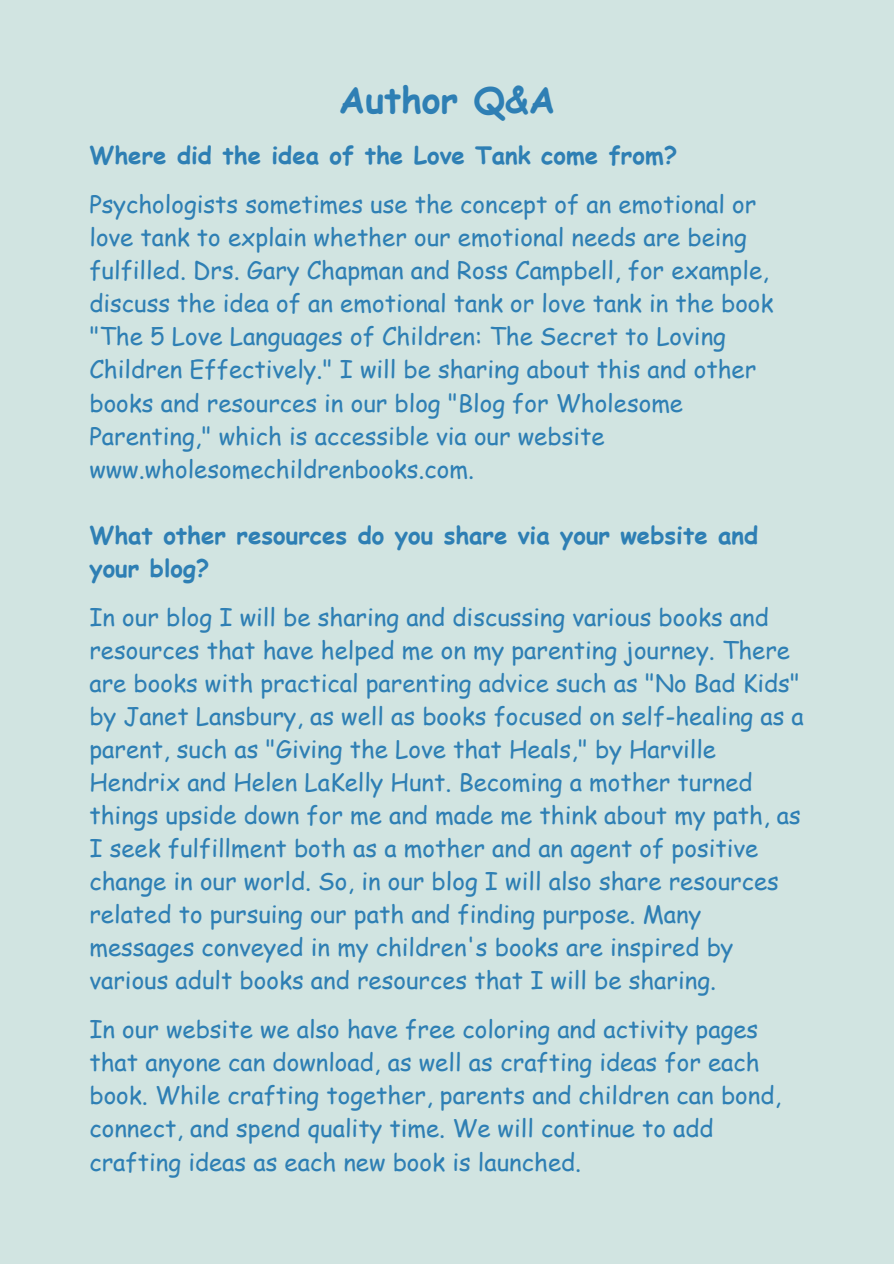
<style>
.page{position:relative;width:894px;height:1264px;background:#fff}
.page>*{position:absolute;margin:0;border:0;box-sizing:border-box;transform-origin:0 0}
.t1{font:700 36px "Comic Sans MS";color:#2e7fb4}
.t2{font:24px/33px "Comic Sans MS";color:#2e7fb4}
.t3{font:700 24px/33px "Comic Sans MS";color:#2e7fb4}
</style>
<div class="page">
<div style="left:0;top:0;width:893px;height:1263px;background:#d1e4e1"></div>
<p class="t1" style="left:339px;top:74px;width:218px">Author Q&amp;A</p>
<p class="t3" style="left:89px;top:138px;width:589px">Where did the idea of the Love Tank come from?</p>
<p class="t2" style="left:89px;top:187px;width:685px">Psychologists sometimes use the concept of an emotional or love tank to explain whether our emotional needs are being fulfilled. Drs. Gary Chapman and Ross Campbell, for example, discuss the idea of an emotional tank or love tank in the book "The 5 Love Languages of Children: The Secret to Loving Children Effectively." I will be sharing about this and other books and resources in our blog "Blog for Wholesome Parenting," which is accessible via our website www.wholesomechildrenbooks.com.</p>
<p class="t3" style="left:89px;top:517px;width:670px">What other resources do you share via your website and your blog?</p>
<p class="t2" style="left:89px;top:599px;width:715px">In our blog I will be sharing and discussing various books and resources that have helped me on my parenting journey. There are books with practical parenting advice such as "No Bad Kids" by Janet Lansbury, as well as books focused on self-healing as a parent, such as "Giving the Love that Heals," by Harville Hendrix and Helen LaKelly Hunt. Becoming a mother turned things upside down for me and made me think about my path, as I seek fulfillment both as a mother and an agent of positive change in our world. So, in our blog I will also share resources related to pursuing our path and finding purpose. Many messages conveyed in my children's books are inspired by various adult books and resources that I will be sharing.</p>
<p class="t2" style="left:89px;top:1012px;width:693px">In our website we also have free coloring and activity pages that anyone can download, as well as crafting ideas for each book. While crafting together, parents and children can bond, connect, and spend quality time. We will continue to add crafting ideas as each new book is launched.</p>
</div>
